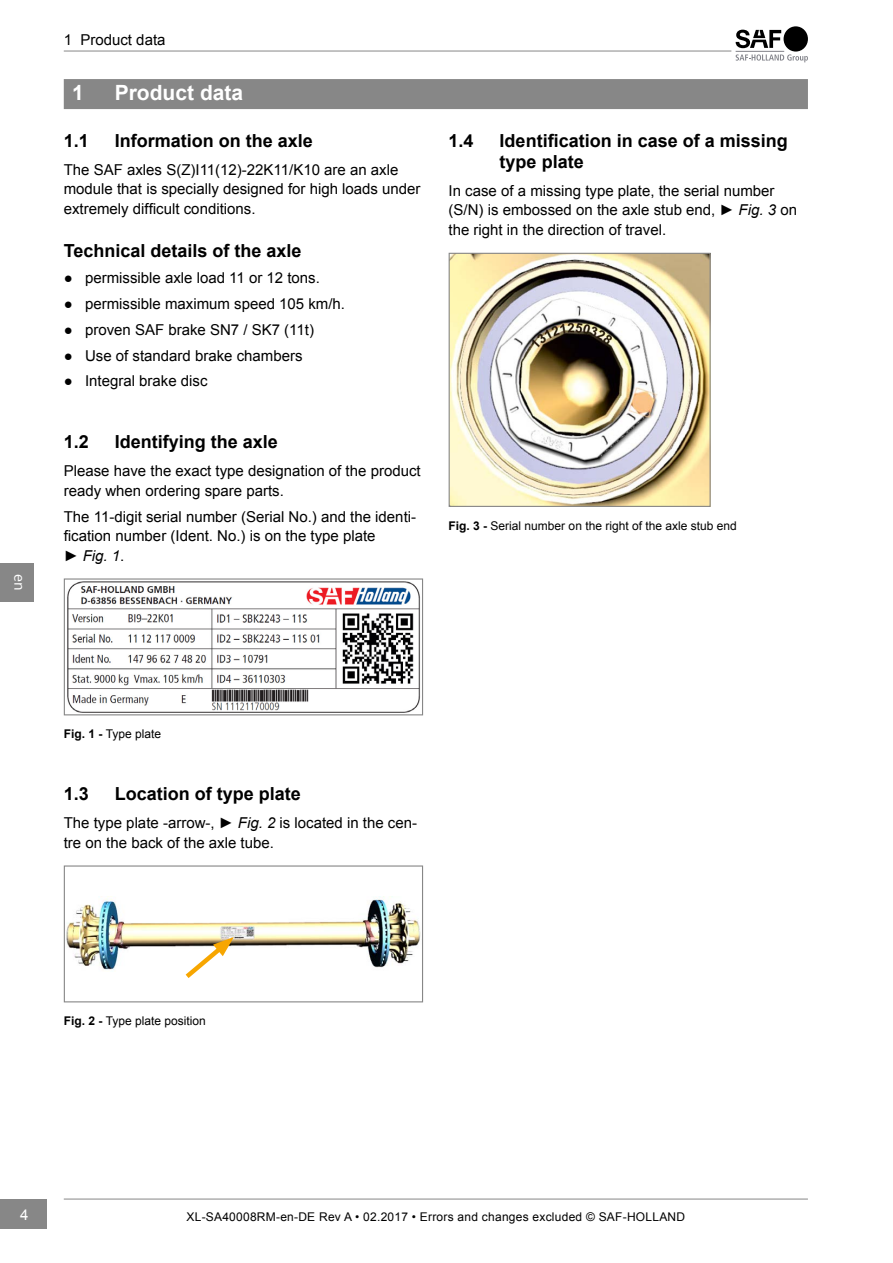
<style>
.page{position:relative;width:893px;height:1263px;background:#fff}
.page>*{position:absolute;margin:0;border:0;box-sizing:border-box;transform-origin:0 0}
.t1{font:700 21px "Arial";color:#fff}
.t2{font:700 18px/21px "Arial";color:#000}
.t3{font:15px/19.5px "Arial";color:#000}
.t4{font:15px "Segoe UI";color:#fff}
.t5{font:15px "Arial";color:#fff}
.t6{font:12px "Arial";color:#000}
.t7{font:12px "Arial";letter-spacing:.02em;color:#000}
.s1{font-style:italic}
.s2{font-weight:700}
</style>
<div class="page">
<hr style="left:64px;top:51px;width:667px;height:1px;background:#878787">
<hr style="left:736px;top:51px;width:48px;height:1px;background:#82838a">
<svg style="left:736px;top:54px;width:72px;height:8px"></svg>
<div style="left:784px;top:26px;width:24px;height:26px;background:#000;border-radius:50%"></div>
<svg style="left:736px;top:30px;width:45px;height:18px"></svg>
<div style="left:0;top:1199px;width:47px;height:30px;background:#878787"></div>
<div style="left:0;top:563px;width:34px;height:39px;background:#878787"></div>
<hr style="left:64px;top:1199px;width:744px;height:1px;background:#878787">
<div style="left:64px;top:79px;width:744px;height:30px;background:#878787"></div>
<img style="left:67px;top:581px;width:353px;height:132px">
<div style="left:64px;top:578px;width:359px;height:137px;border:1px solid #878787"></div>
<img style="left:66px;top:896px;width:355px;height:74px">
<div style="left:64px;top:865px;width:359px;height:137px;border:1px solid #878787"></div>
<img style="left:451px;top:255px;width:258px;height:250px">
<div style="left:449px;top:253px;width:262px;height:254px;border:1px solid #878787"></div>
<svg style="left:181px;top:937px;width:53px;height:41px"></svg>
<p class="t4" style="left:30px;top:574px;width:18px;rotate:90deg">en</p>
<p class="t3" style="left:64px;top:30px;width:103px">1 Product data</p>
<h1 class="t1" style="left:72px;top:79px;width:13px">1</h1>
<h1 class="t1" style="left:115px;top:79px;width:130px">Product data</h1>
<p class="t2" style="left:64px;top:131px;width:27px">1.1</p>
<p class="t2" style="left:115px;top:131px;width:200px">Information on the axle</p>
<p class="t3" style="left:64px;top:160px;width:358px">The SAF axles S(Z)I11(12)-22K11/K10 are an axle module that is specially designed for high loads under extremely difficult conditions.</p>
<p class="t2" style="left:64px;top:241px;width:239px">Technical details of the axle</p>
<p class="t3" style="left:64px;top:268px;width:258px">● permissible axle load 11 or 12 tons.</p>
<p class="t3" style="left:64px;top:294px;width:283px">● permissible maximum speed 105 km/h.</p>
<p class="t3" style="left:64px;top:320px;width:252px">● proven SAF brake SN7 / SK7 (11t)</p>
<p class="t3" style="left:64px;top:346px;width:240px">● Use of standard brake chambers</p>
<p class="t3" style="left:64px;top:371px;width:145px">● Integral brake disc</p>
<p class="t2" style="left:64px;top:432px;width:27px">1.2</p>
<p class="t2" style="left:115px;top:432px;width:165px">Identifying the axle</p>
<p class="t3" style="left:64px;top:461px;width:358px">Please have the exact type designation of the product ready when ordering spare parts.</p>
<p class="t3" style="left:64px;top:507px;width:354px">The 11-digit serial number (Serial No.) and the identi&shy;fication number (Ident. No.) is on the type plate<br><span class="s1">► Fig. 1</span>.</p>
<p class="t2" style="left:449px;top:131px;width:27px">1.4</p>
<p class="t2" style="left:500px;top:131px;width:290px">Identification in case of a missing type plate</p>
<p class="t3" style="left:449px;top:181px;width:350px">In case of a missing type plate, the serial number (S/N) is embossed on the axle stub end, <span class="s1">► Fig. 3</span> on the right in the direction of travel.</p>
<p class="t6" style="left:449px;top:518px;width:290px"><span class="s2">Fig. 3 -</span> Serial number on the right of the axle stub end</p>
<p class="t6" style="left:64px;top:726px;width:99px"><span class="s2">Fig. 1 -</span> Type plate</p>
<p class="t2" style="left:64px;top:784px;width:27px">1.3</p>
<p class="t2" style="left:115px;top:784px;width:188px">Location of type plate</p>
<p class="t3" style="left:64px;top:813px;width:355px">The type plate -arrow-, <span class="s1">► Fig. 2</span> is located in the cen&shy;tre on the back of the axle tube.</p>
<p class="t6" style="left:64px;top:1013px;width:144px"><span class="s2">Fig. 2 -</span> Type plate position</p>
<p class="t5" style="left:20px;top:1204px;width:10px">4</p>
<p class="t7" style="left:187px;top:1208px;width:500px">XL-SA40008RM-en-DE Rev A • 02.2017 • Errors and changes excluded © SAF-HOLLAND</p>
</div>
